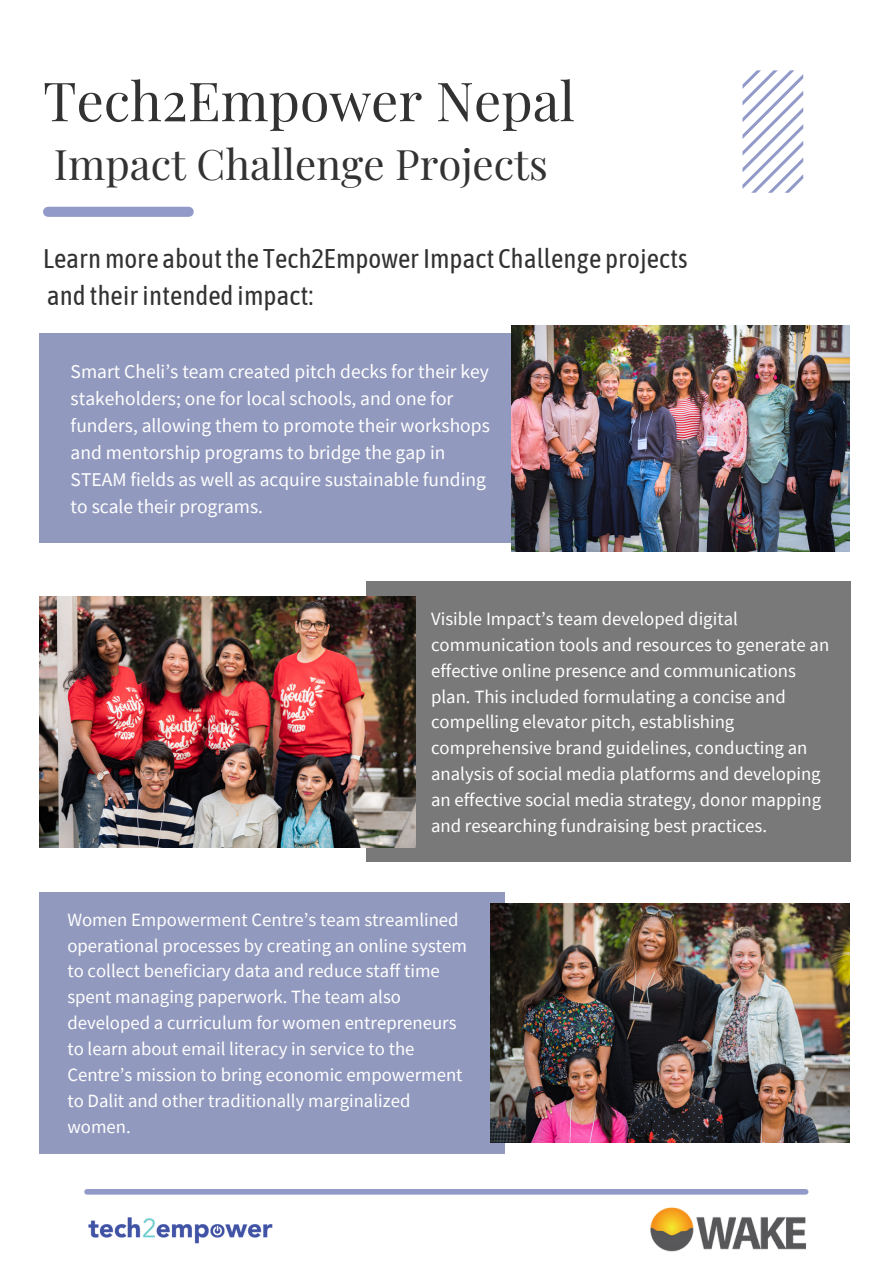
<style>
.page{position:relative;width:893px;height:1264px;background:#fff}
.page>*{position:absolute;margin:0;border:0;box-sizing:border-box;transform-origin:0 0}
.t1{font:54px "Playfair Display";color:#323232}
.t2{font:42px "Playfair Display";color:#323232}
.t3{font:27px "Asap Condensed";color:#323232}
.t4{font:19.5px/27px "Source Sans Pro";color:#fff}
.t5{font:18.75px/25.8px "Source Sans Pro";color:#fff}
</style>
<div class="page">
<div style="left:48px;top:207px;width:141px;height:10px;background:#919ac9"></div>
<svg style="left:742px;top:70px;width:61px;height:123px"></svg>
<div style="left:87px;top:1188px;width:718px;height:6px;background:#919ac9"></div>
<img style="left:650px;top:1207px;width:157px;height:45px">
<img style="left:84px;top:1188px;width:191px;height:56px">
<div style="left:39px;top:334px;width:488px;height:209px;background:#9299be"></div>
<img style="left:511px;top:325px;width:338px;height:226px">
<div style="left:39px;top:892px;width:465px;height:261px;background:#9299be"></div>
<img style="left:490px;top:903px;width:359px;height:239px">
<div style="left:366px;top:581px;width:484px;height:280px;background:#79797a"></div>
<img style="left:39px;top:596px;width:376px;height:251px">
<p class="t1" style="left:43px;top:63px;width:533px">Tech2Empower Nepal</p>
<p class="t2" style="left:54px;top:135px;width:495px">Impact Challenge Projects</p>
<p class="t3" style="left:43px;top:242px;width:646px">Learnmore aboutthe Tech2EmpowerImpact Challenge projects</p>
<p class="t3" style="left:47px;top:279px;width:268px">and theirintended impact:</p>
<p class="t4" style="left:71px;top:357px;width:420px">Smart Cheli’s team created pitch decks for their key stakeholders; one for local schools, and one for funders, allowing them to promote their workshops and mentorship programs to bridge the gap in STEAM fields as well as acquire sustainable funding to scale their programs.</p>
<p class="t5" style="left:431px;top:605px;width:399px">Visible Impact’s team developed digital communication tools and resources to generate an effective online presence and communications plan. This included formulating a concise and compelling elevator pitch, establishing comprehensive brand guidelines, conducting an analysis of social media platforms and developing an effective social media strategy, donor mapping and researching fundraising best practices.</p>
<p class="t5" style="left:67px;top:906px;width:401px">Women Empowerment Centre’s team streamlined operational processes by creating an online system to collect beneficiary data and reduce staff time spent managing paperwork. The team also developed a curriculum for women entrepreneurs to learn about email literacy in service to the Centre’s mission to bring economic empowerment to Dalit and other traditionally marginalized women.</p>
</div>
